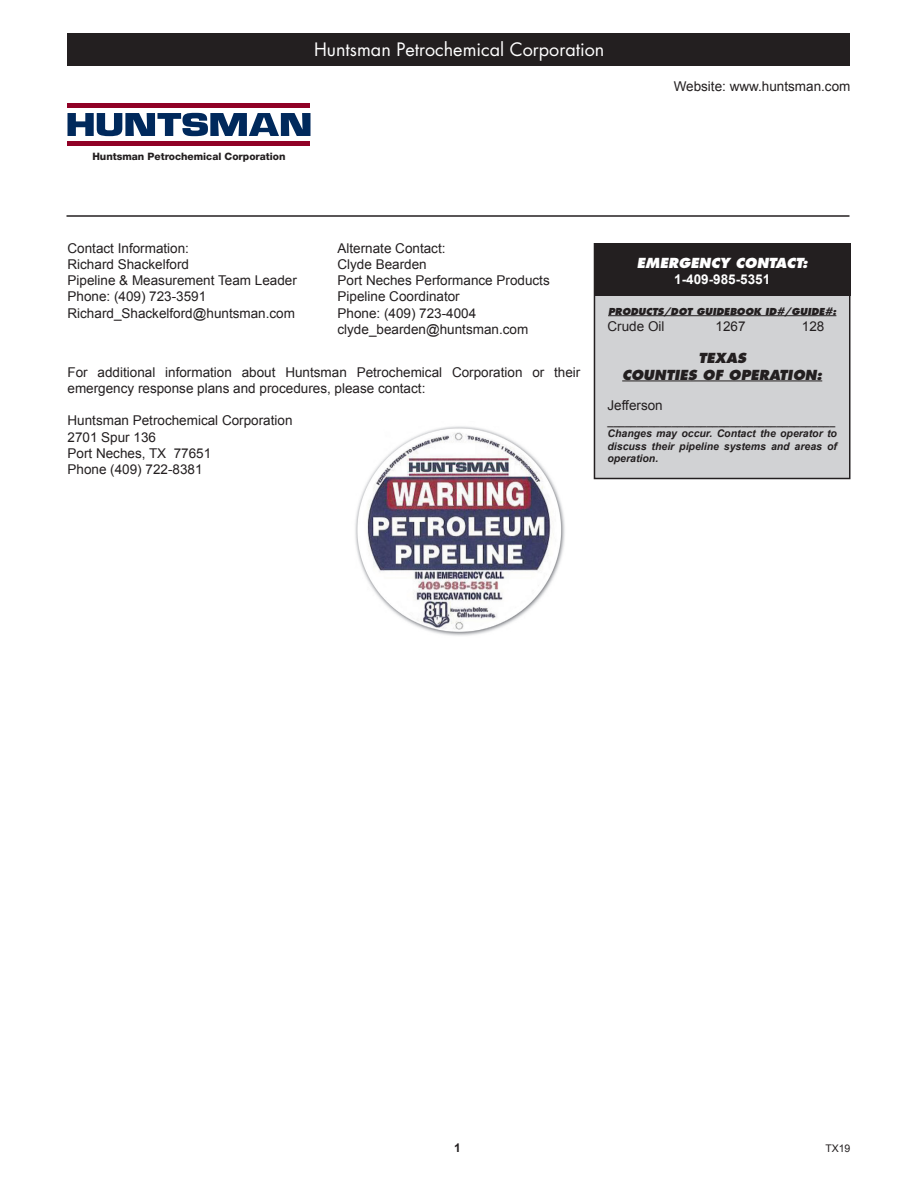
<style>
.page{position:relative;width:918px;height:1188px;background:#fff}
.page>*{position:absolute;margin:0;border:0;box-sizing:border-box;transform-origin:0 0}
.t1{font:18px "Futura";color:#fff}
.t2{font:13.5px/16.2px "Arial";color:#231f20}
.t3{font:italic 800 13.5px "Futura";color:#231f20}
.t4{font:italic 800 13.5px "Futura";color:#fff}
.t5{font:700 13.5px "Arial";color:#fff}
.t6{font:700 12px "Arial";color:#231f20}
.t7{font:italic 700 10.5px/12.6px "Arial";color:#231f20;text-align:justify}
.t8{font:10.5px "Arial";color:#231f20}
.t9{font:800 10.2px "Helvetica Neue";color:#231f20}
.t10{font:italic 800 9.3px "Futura";color:#231f20}
</style>
<div class="page">
<div style="left:594px;top:244px;width:256px;height:234px;background:#d1d2d4"></div>
<div style="left:594px;top:243px;width:256px;height:236px;border:2px solid #231f20"></div>
<hr style="left:67px;top:215px;width:783px;height:2px;background:#231f20">
<div style="left:68px;top:34px;width:782px;height:32px;background:#231f20"></div>
<div style="left:594px;top:244px;width:256px;height:52px;background:#231f20"></div>
<hr style="left:608px;top:315px;width:228px;height:1px;background:#231f20">
<hr style="left:622px;top:381px;width:200px;height:1px;background:#231f20">
<img style="left:355px;top:426px;width:210px;height:210px">
<svg style="left:68px;top:113px;width:242px;height:23px"></svg>
<hr style="left:68px;top:104px;width:242px;height:4px;background:#900126">
<div style="left:68px;top:141px;width:242px;height:5px;background:#900126"></div>
<p class="t1" style="left:314px;top:38px;width:292px">Huntsman Petrochemical Corporation</p>
<p class="t9" style="left:92px;top:150px;width:195px">Huntsman Petrochemical Corporation</p>
<p class="t2" style="left:674px;top:78px;width:178px">Website: www.huntsman.com</p>
<p class="t2" style="left:338px;top:240px;width:110px">Alternate Contact:</p>
<p class="t2" style="left:338px;top:256px;width:91px">Clyde Bearden</p>
<p class="t2" style="left:338px;top:273px;width:214px">Port Neches Performance Products<br>Pipeline Coordinator</p>
<p class="t2" style="left:338px;top:305px;width:140px">Phone: (409) 723-4004</p>
<p class="t2" style="left:338px;top:321px;width:192px">clyde_bearden@huntsman.com</p>
<p class="t2" style="left:68px;top:364px;width:514px">For additional information about Huntsman Petrochemical Corporation or their emergency response plans and procedures, please contact:</p>
<p class="t2" style="left:68px;top:413px;width:227px">Huntsman Petrochemical Corporation</p>
<p class="t2" style="left:68px;top:429px;width:90px">2701 Spur 136</p>
<p class="t2" style="left:68px;top:445px;width:145px">Port Neches, TX 77651</p>
<p class="t2" style="left:68px;top:461px;width:137px">Phone (409) 722-8381</p>
<p class="t2" style="left:68px;top:240px;width:123px">Contact Information:</p>
<p class="t2" style="left:68px;top:256px;width:123px">Richard Shackelford</p>
<p class="t2" style="left:68px;top:273px;width:231px">Pipeline &amp; Measurement Team Leader</p>
<p class="t2" style="left:68px;top:289px;width:140px">Phone: (409) 723-3591</p>
<p class="t2" style="left:68px;top:305px;width:229px">Richard_Shackelford@huntsman.com</p>
<p class="t4" style="left:637px;top:254px;width:172px">EMERGENCY CONTACT:</p>
<p class="t5" style="left:674px;top:271px;width:98px">1-409-985-5351</p>
<p class="t10" style="left:608px;top:305px;width:230px">PRODUCTS/DOT GUIDEBOOK ID#/GUIDE#:</p>
<p class="t2" style="left:608px;top:318px;width:59px">Crude Oil</p>
<p class="t2" style="left:716px;top:318px;width:32px">1267</p>
<p class="t2" style="left:802px;top:318px;width:24px">128</p>
<p class="t3" style="left:698px;top:350px;width:49px">TEXAS</p>
<p class="t3" style="left:622px;top:366px;width:202px">COUNTIES OF OPERATION:</p>
<p class="t2" style="left:608px;top:397px;width:57px">Jefferson</p>
<p class="t7" style="left:608px;top:415px;width:229px">_______________________________________</p>
<p class="t7" style="left:608px;top:428px;width:231px">Changes may occur. Contact the operator to discuss their pipeline systems and areas of operation.</p>
<p class="t6" style="left:454px;top:1140px;width:8px">1</p>
<p class="t8" style="left:825px;top:1141px;width:27px">TX19</p>
</div>
